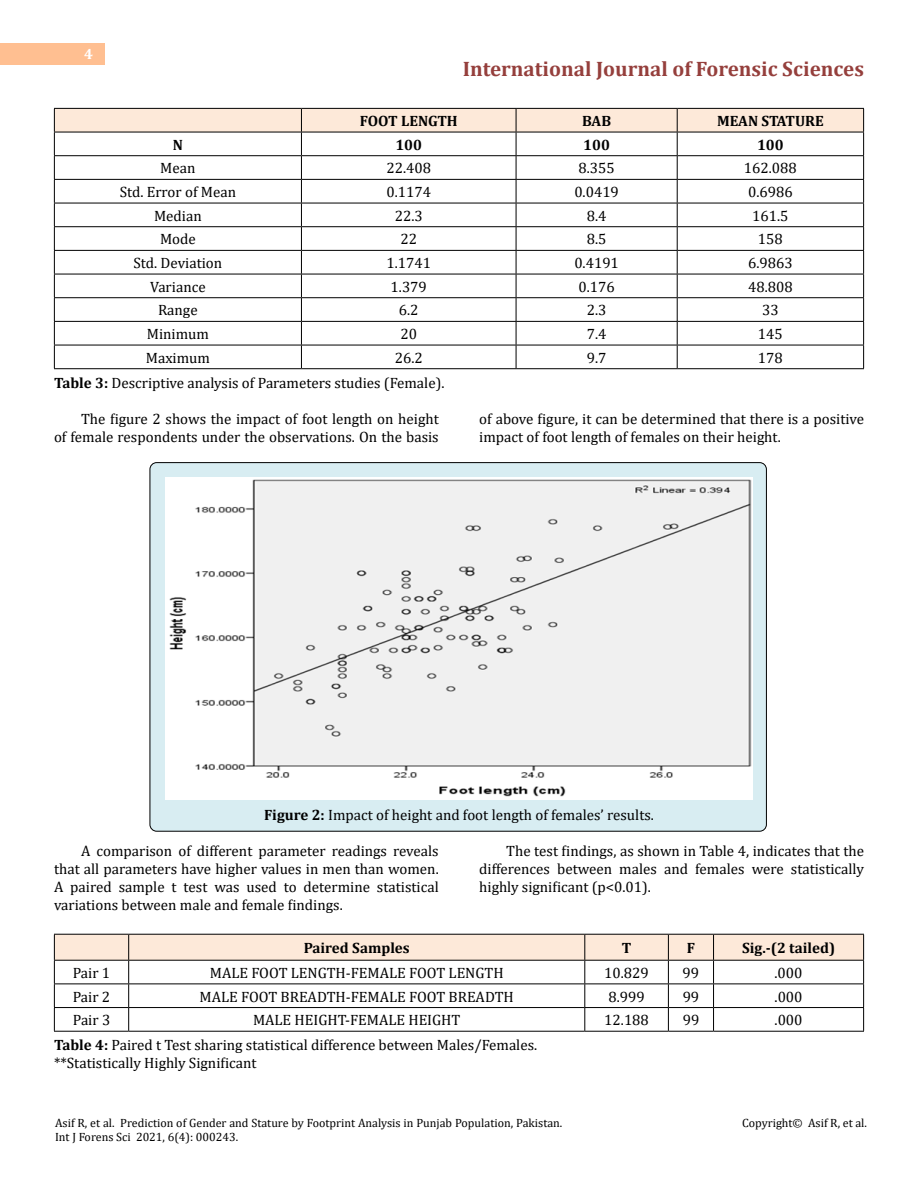
<style>
.page{position:relative;width:918px;height:1188px;background:#fff}
.page>*{position:absolute;margin:0;border:0;box-sizing:border-box;transform-origin:0 0}
.t1{font:700 21px "Cambria";color:#953f3c}
.t2{font:15px/18px "Cambria";color:#000}
.t3{font:700 15px "Cambria";color:#000}
.t4{font:700 15px "Cambria";color:#fff}
.t5{font:12px/14.4px "Cambria";color:#000}
.s1{font-weight:700}
</style>
<div class="page">
<div style="left:0;top:43px;width:105px;height:21px;background:#ffbf91"></div>
<div style="left:150px;top:463px;width:616px;height:368px;background:#d8edf2;border-radius:7px"></div>
<hr style="left:54px;top:368px;width:247px;height:1px;background:#000">
<hr style="left:301px;top:368px;width:215px;height:1px;background:#000">
<hr style="left:516px;top:368px;width:161px;height:1px;background:#000">
<hr style="left:677px;top:368px;width:187px;height:1px;background:#000">
<svg style="left:54px;top:108px;width:810px;height:260px"></svg>
<img style="left:165px;top:478px;width:588px;height:321px">
<hr style="left:54px;top:1031px;width:75px;height:1px;background:#000">
<hr style="left:129px;top:1031px;width:456px;height:1px;background:#000">
<hr style="left:585px;top:1031px;width:83px;height:1px;background:#000">
<hr style="left:668px;top:1031px;width:46px;height:1px;background:#000">
<hr style="left:714px;top:1031px;width:150px;height:1px;background:#000">
<svg style="left:54px;top:934px;width:810px;height:97px"></svg>
<p class="t4" style="left:84px;top:44px;width:10px">4</p>
<h1 class="t1" style="left:463px;top:54px;width:403px">International Journal of Forensic Sciences</h1>
<p class="t3" style="left:360px;top:110px;width:100px">FOOT LENGTH</p>
<p class="t3" style="left:582px;top:110px;width:31px">BAB</p>
<p class="t3" style="left:717px;top:110px;width:108px">MEAN STATURE</p>
<p class="t3" style="left:173px;top:134px;width:12px">N</p>
<p class="t3" style="left:395px;top:134px;width:28px">100</p>
<p class="t3" style="left:583px;top:134px;width:28px">100</p>
<p class="t3" style="left:757px;top:134px;width:28px">100</p>
<p class="t2" style="left:160px;top:159px;width:37px">Mean</p>
<p class="t2" style="left:386px;top:159px;width:46px">22.408</p>
<p class="t2" style="left:578px;top:159px;width:38px">8.355</p>
<p class="t2" style="left:744px;top:159px;width:54px">162.088</p>
<p class="t2" style="left:120px;top:183px;width:118px">Std. Error of Mean</p>
<p class="t2" style="left:386px;top:183px;width:46px">0.1174</p>
<p class="t2" style="left:574px;top:183px;width:46px">0.0419</p>
<p class="t2" style="left:748px;top:183px;width:46px">0.6986</p>
<p class="t2" style="left:154px;top:207px;width:49px">Median</p>
<p class="t2" style="left:395px;top:207px;width:30px">22.3</p>
<p class="t2" style="left:587px;top:207px;width:21px">8.4</p>
<p class="t2" style="left:752px;top:207px;width:38px">161.5</p>
<p class="t2" style="left:160px;top:230px;width:37px">Mode</p>
<p class="t2" style="left:400px;top:230px;width:18px">22</p>
<p class="t2" style="left:587px;top:230px;width:21px">8.5</p>
<p class="t2" style="left:758px;top:230px;width:26px">158</p>
<p class="t2" style="left:134px;top:254px;width:90px">Std. Deviation</p>
<p class="t2" style="left:386px;top:254px;width:46px">1.1741</p>
<p class="t2" style="left:574px;top:254px;width:46px">0.4191</p>
<p class="t2" style="left:748px;top:254px;width:46px">6.9863</p>
<p class="t2" style="left:150px;top:278px;width:57px">Variance</p>
<p class="t2" style="left:391px;top:278px;width:38px">1.379</p>
<p class="t2" style="left:578px;top:278px;width:38px">0.176</p>
<p class="t2" style="left:748px;top:278px;width:46px">48.808</p>
<p class="t2" style="left:158px;top:301px;width:41px">Range</p>
<p class="t2" style="left:399px;top:301px;width:21px">6.2</p>
<p class="t2" style="left:587px;top:301px;width:21px">2.3</p>
<p class="t2" style="left:762px;top:301px;width:18px">33</p>
<p class="t2" style="left:147px;top:325px;width:64px">Minimum</p>
<p class="t2" style="left:400px;top:325px;width:18px">20</p>
<p class="t2" style="left:587px;top:325px;width:21px">7.4</p>
<p class="t2" style="left:758px;top:325px;width:26px">145</p>
<p class="t2" style="left:146px;top:349px;width:66px">Maximum</p>
<p class="t2" style="left:395px;top:349px;width:30px">26.2</p>
<p class="t2" style="left:587px;top:349px;width:21px">9.7</p>
<p class="t2" style="left:758px;top:349px;width:26px">178</p>
<p class="t2" style="left:54px;top:374px;width:392px"><span class="s1">Table 3:</span> Descriptive analysis of Parameters studies (Female).</p>
<p class="t2" style="left:54px;top:410px;width:386px;text-align:right">The figure 2 shows the impact of foot length on height<br>of female respondents under the observations. On the basis</p>
<p class="t2" style="left:479px;top:410px;width:386px">of above figure, it can be determined that there is a positive impact of foot length of females on their height.</p>
<p class="t2" style="left:264px;top:806px;width:391px"><span class="s1">Figure 2:</span> Impact of height and foot length of females’ results.</p>
<p class="t2" style="left:54px;top:842px;width:386px;text-align:justify;text-indent:27px">A comparison of different parameter readings reveals that all parameters have higher values in men than women.<br>A paired sample t test was used to determine statistical variations between male and female findings.</p>
<p class="t2" style="left:479px;top:842px;width:386px;text-align:justify;text-indent:27px">The test findings, as shown in Table 4, indicates that the differences between males and females were statistically highly significant (p&lt;0.01).</p>
<p class="t3" style="left:304px;top:937px;width:108px">Paired Samples</p>
<p class="t3" style="left:622px;top:937px;width:11px">T</p>
<p class="t3" style="left:687px;top:937px;width:10px">F</p>
<p class="t3" style="left:742px;top:937px;width:95px">Sig.-(2 tailed)</p>
<p class="t2" style="left:73px;top:964px;width:39px">Pair 1</p>
<p class="t2" style="left:210px;top:964px;width:295px">MALE FOOT LENGTH-FEMALE FOOT LENGTH</p>
<p class="t2" style="left:604px;top:964px;width:46px">10.829</p>
<p class="t2" style="left:683px;top:964px;width:18px">99</p>
<p class="t2" style="left:775px;top:964px;width:30px">.000</p>
<p class="t2" style="left:73px;top:987px;width:39px">Pair 2</p>
<p class="t2" style="left:200px;top:987px;width:316px">MALE FOOT BREADTH-FEMALE FOOT BREADTH</p>
<p class="t2" style="left:608px;top:987px;width:38px">8.999</p>
<p class="t2" style="left:683px;top:987px;width:18px">99</p>
<p class="t2" style="left:775px;top:987px;width:30px">.000</p>
<p class="t2" style="left:73px;top:1011px;width:39px">Pair 3</p>
<p class="t2" style="left:253px;top:1011px;width:209px">MALE HEIGHT-FEMALE HEIGHT</p>
<p class="t2" style="left:604px;top:1011px;width:46px">12.188</p>
<p class="t2" style="left:683px;top:1011px;width:18px">99</p>
<p class="t2" style="left:775px;top:1011px;width:30px">.000</p>
<p class="t2" style="left:54px;top:1036px;width:485px"><span class="s1">Table 4:</span> Paired t Test sharing statistical difference between Males/Females. **Statistically Highly Significant</p>
<p class="t5" style="left:55px;top:1115px;width:509px">Asif R, et al. Prediction of Gender and Stature by Footprint Analysis in Punjab Population, Pakistan.<br>Int J Forens Sci 2021, 6(4): 000243.</p>
<p class="t5" style="left:742px;top:1115px;width:126px">Copyright© Asif R, et al.</p>
</div>
